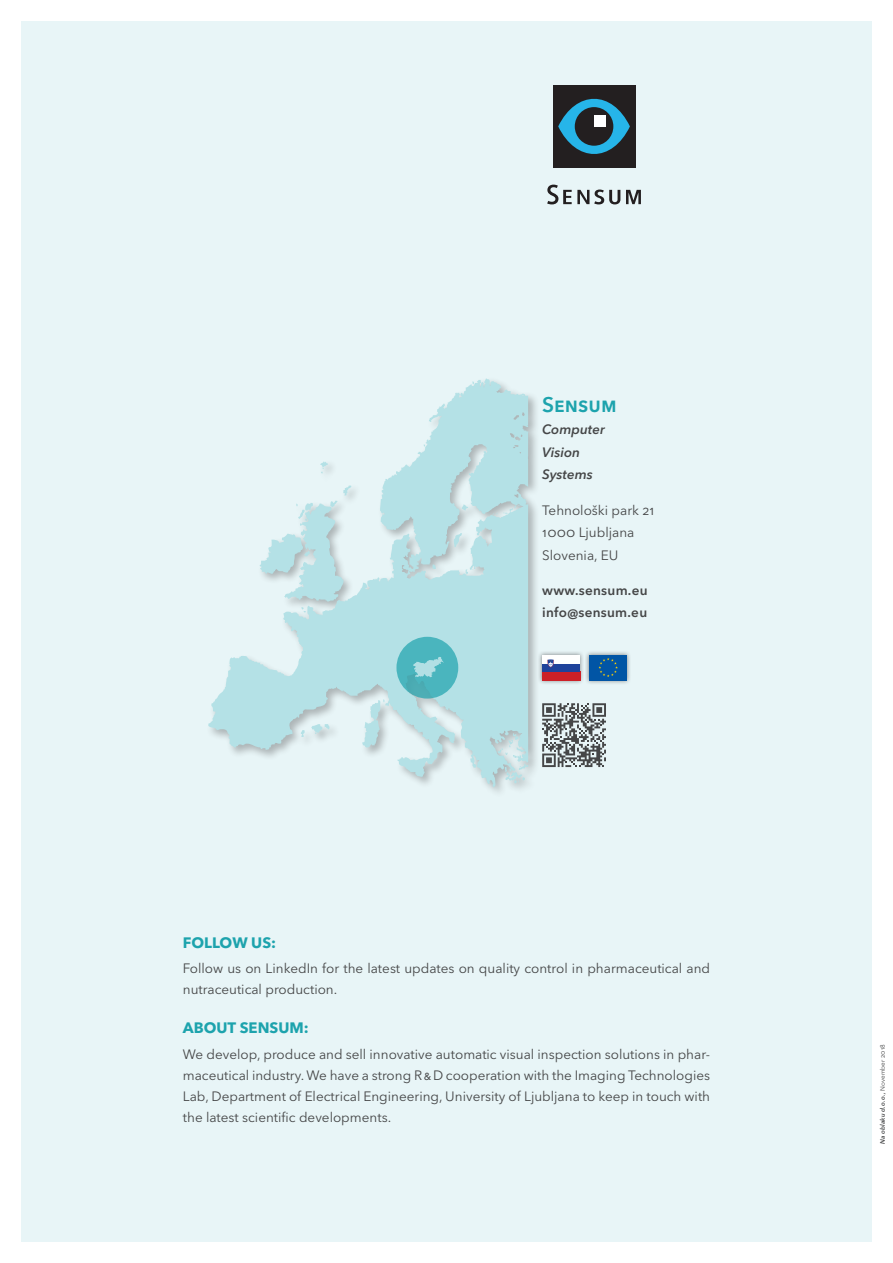
<style>
.page{position:relative;width:893px;height:1263px;background:#fff}
.page>*{position:absolute;margin:0;border:0;box-sizing:border-box;transform-origin:0 0}
.t1{font:600 21px "Avenir Next LT Pro";color:#1da3ad}
.t2{font:700 15px "Avenir Next LT Pro";color:#1da3ad}
.t3{font:13.5px/21px "Avenir Next LT Pro";color:#454647}
.t4{font:600 13.5px/22.5px "Avenir Next LT Pro";letter-spacing:.02em;color:#454647}
.t5{font:italic 600 13.5px/22.5px "Avenir Next LT Pro";color:#454647}
.t6{font:italic 600 6.3px "Avenir Next LT Pro";letter-spacing:.01em;color:#454647}
.s1{font-weight:400;font-style:normal}
</style>
<div class="page">
<div style="left:21px;top:21px;width:851px;height:1221px;background:#e8f5f7"></div>
<div style="left:553px;top:85px;width:82px;height:83px;background:#231f20"></div>
<svg style="left:558px;top:98px;width:72px;height:56px"></svg>
<div style="left:575px;top:107px;width:38px;height:39px;background:#231f20;border-radius:50%"></div>
<div style="left:594px;top:115px;width:11px;height:11px;background:#fff"></div>
<svg style="left:547px;top:185px;width:73px;height:19px"></svg>
<svg style="left:626px;top:190px;width:15px;height:14px"></svg>
<div style="left:206px;top:376px;width:334px;height:422px;background:#231f20;opacity:.3"></div>
<svg style="left:208px;top:378px;width:320px;height:410px"></svg>
<svg style="left:464px;top:569px;width:10px;height:5px"></svg>
<svg style="left:258px;top:486px;width:94px;height:128px"></svg>
<svg style="left:361px;top:699px;width:25px;height:48px"></svg>
<svg style="left:299px;top:723px;width:31px;height:14px"></svg>
<svg style="left:498px;top:733px;width:30px;height:52px"></svg>
<div style="left:396px;top:637px;width:62px;height:61px;background:#4ab5be;border-radius:50%"></div>
<svg style="left:413px;top:657px;width:31px;height:25px"></svg>
<div style="left:585px;top:650px;width:47px;height:35px;background:#231f20;opacity:.5"></div>
<div style="left:589px;top:655px;width:38px;height:25px;background:#0155a5"></div>
<svg style="left:598px;top:658px;width:20px;height:19px"></svg>
<div style="left:537px;top:650px;width:47px;height:35px;background:#231f20;opacity:.5"></div>
<div style="left:542px;top:672px;width:38px;height:8px;background:#cd2027"></div>
<div style="left:542px;top:663px;width:38px;height:9px;background:#1f439b"></div>
<div style="left:542px;top:655px;width:38px;height:8px;background:#fff"></div>
<svg style="left:547px;top:659px;width:7px;height:8px"></svg>
<svg style="left:542px;top:703px;width:64px;height:64px"></svg>
<h1 class="t1" style="left:542px;top:392px;width:76px">Sensum</h1>
<p class="t5" style="left:542px;top:418px;width:64px">Computer<br>Vision<br>Systems</p>
<p class="t3" style="left:542px;top:499px;width:114px;line-height:22.5px">Tehnološki park 21<br>1000 Ljubljana<br>Slovenia, EU</p>
<p class="t4" style="left:542px;top:579px;width:107px">www.sensum.eu info@sensum.eu</p>
<p class="t2" style="left:183px;top:933px;width:95px">FOLLOW US:</p>
<p class="t3" style="left:183px;top:958px;width:529px">Follow us on LinkedIn for the latest updates on quality control in pharmaceutical and nutraceutical production.</p>
<p class="t2" style="left:183px;top:1019px;width:127px">ABOUT SENSUM:</p>
<p class="t3" style="left:183px;top:1043px;width:529px;text-align:justify">We develop, produce and sell innovative automatic visual inspection solutions in phar&shy;maceutical industry. We have a strong R&amp;D cooperation with the Imaging Technologies Lab, Department of Electrical Engineering, University of Ljubljana to keep in touch with the latest scientific developments.</p>
<p class="t6" style="left:879px;top:1144px;width:101px;rotate:-90deg">Na oblaku d.o.o., <span class="s1">November 2018</span></p>
</div>
